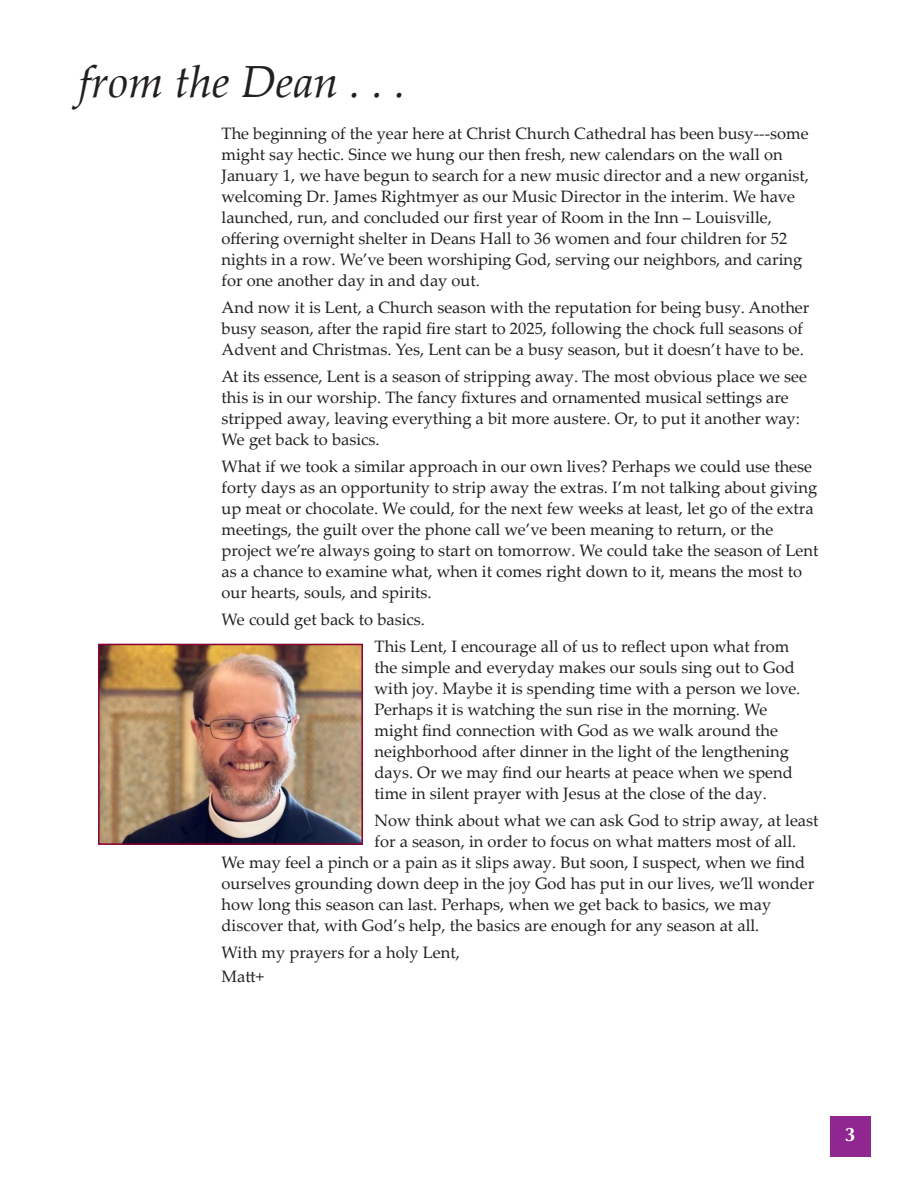
<style>
.page{position:relative;width:918px;height:1188px;background:#fff}
.page>*{position:absolute;margin:0;border:0;box-sizing:border-box;transform-origin:0 0}
.t1{font:italic 45px "Palatino Linotype";color:#231f20}
.t2{font:700 19.5px "Optima";color:#fff}
.t3{font:16.5px/21px "Palatino Linotype";color:#231f20}
</style>
<div class="page">
<div style="left:830px;top:1117px;width:40px;height:40px;background:#90268f"></div>
<img style="left:101px;top:647px;width:259px;height:195px">
<div style="left:98px;top:644px;width:265px;height:201px;border:2px solid #8b012e"></div>
<p class="t1" style="left:78px;top:50px;width:329px">from the Dean . . .</p>
<p class="t3" style="left:222px;top:122px;width:589px">The beginning of the year here at Christ Church Cathedral has been busy---some might say hectic. Since we hung our then fresh, new calendars on the wall on January 1, we have begun to search for a new music director and a new organist, welcoming Dr. James Rightmyer as our Music Director in the interim. We have launched, run, and concluded our first year of Room in the Inn – Louisville, offering overnight shelter in Deans Hall to 36 women and four children for 52 nights in a row. We’ve been worshiping God, serving our neighbors, and caring for one another day in and day out.</p>
<p class="t3" style="left:222px;top:296px;width:589px">And now it is Lent, a Church season with the reputation for being busy. Another busy season, after the rapid fire start to 2025, following the chock full seasons of<br>Advent and Christmas. Yes, Lent can be a busy season, but it doesn’t have to be.</p>
<p class="t3" style="left:222px;top:365px;width:587px">At its essence, Lent is a season of stripping away. The most obvious place we see this is in our worship. The fancy fixtures and ornamented musical settings are stripped away, leaving everything a bit more austere. Or, to put it another way:<br>We get back to basics.</p>
<p class="t3" style="left:222px;top:455px;width:598px">What if we took a similar approach in our own lives? Perhaps we could use these forty days as an opportunity to strip away the extras. I’m not talking about giving up meat or chocolate. We could, for the next few weeks at least, let go of the extra meetings, the guilt over the phone call we’ve been meaning to return, or the project we’re always going to start on tomorrow. We could take the season of Lent as a chance to examine what, when it comes right down to it, means the most to our hearts, souls, and spirits.</p>
<p class="t3" style="left:222px;top:608px;width:205px">We could get back to basics.</p>
<p class="t3" style="left:375px;top:635px;width:427px">This Lent, I encourage all of us to reflect upon what from the simple and everyday makes our souls sing out to God with joy. Maybe it is spending time with a person we love.<br>Perhaps it is watching the sun rise in the morning. We might find connection with God as we walk around the neighborhood after dinner in the light of the lengthening days. Or we may find our hearts at peace when we spend time in silent prayer with Jesus at the close of the day.</p>
<p class="t3" style="left:375px;top:809px;width:445px">Now think about what we can ask God to strip away, at least</p>
<p class="t3" style="left:375px;top:830px;width:423px">for a season, in order to focus on what matters most of all.</p>
<p class="t3" style="left:222px;top:851px;width:585px">We may feel a pinch or a pain as it slips away. But soon, I suspect, when we find</p>
<p class="t3" style="left:222px;top:872px;width:594px">ourselves grounding down deep in the joy God has put in our lives, we’ll wonder</p>
<p class="t3" style="left:222px;top:893px;width:551px">how long this season can last. Perhaps, when we get back to basics, we may</p>
<p class="t3" style="left:222px;top:914px;width:539px">discover that, with God’s help, the basics are enough for any season at all.</p>
<p class="t3" style="left:222px;top:941px;width:240px">With my prayers for a holy Lent,</p>
<p class="t3" style="left:222px;top:965px;width:44px">Matt+</p>
<p class="t2" style="left:845px;top:1123px;width:12px">3</p>
</div>
